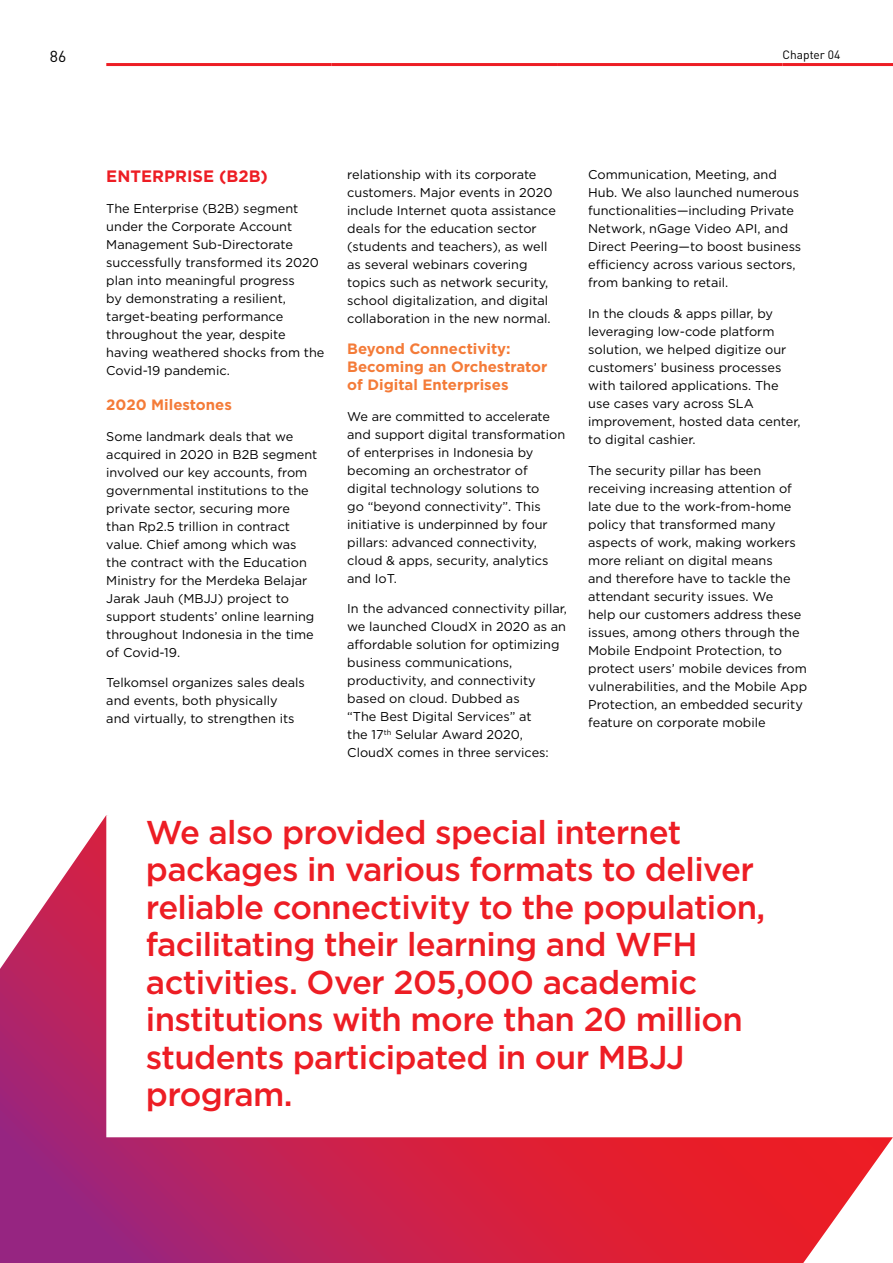
<style>
.page{position:relative;width:893px;height:1263px;background:#fff}
.page>*{position:absolute;margin:0;border:0;box-sizing:border-box;transform-origin:0 0}
.t1{font:500 33px/37.5px "Gotham";letter-spacing:-.02em;color:#ed1d24}
.t2{font:700 16.5px "Gotham";color:#ed1d24}
.t3{font:15.75px "DIN Pro";color:#000}
.t4{font:700 15px/18px "Gotham";color:#f47b38}
.t5{font:12.75px/18px "Gotham";color:#000}
.t6{font:12px "DIN Pro";color:#000}
</style>
<div class="page">
<svg style="left:0;top:815px;width:893px;height:448px;background:#cb3661"></svg>
<svg style="left:106px;top:815px;width:787px;height:322px"></svg>
<hr style="left:106px;top:63px;width:226px;height:3px;background:#ed1d24">
<hr style="left:332px;top:63px;width:225px;height:3px;background:#ed1d24">
<hr style="left:557px;top:63px;width:225px;height:3px;background:#ed1d24">
<hr style="left:782px;top:63px;width:111px;height:3px;background:#ed1d24">
<p class="t3" style="left:50px;top:46px;width:18px">86</p>
<p class="t6" style="left:782px;top:46px;width:60px">Chapter 04</p>
<p class="t2" style="left:106px;top:165px;width:163px">ENTERPRISE (B2B)</p>
<p class="t5" style="left:106px;top:199px;width:220px">The Enterprise (B2B) segment under the Corporate Account<br>Management Sub-Directorate successfully transformed its 2020 plan into meaningful progress<br>by demonstrating a resilient, target-beating performance throughout the year, despite having weathered shocks from the<br>Covid-19 pandemic.</p>
<p class="t4" style="left:106px;top:395px;width:127px">2020 Milestones</p>
<p class="t5" style="left:106px;top:427px;width:213px">Some landmark deals that we acquired in 2020 in B2B segment involved our key accounts, from governmental institutions to the private sector, securing more than Rp2.5 trillion in contract value. Chief among which was the contract with the Education<br>Ministry for the Merdeka Belajar<br>Jarak Jauh (MBJJ) project to support students’ online learning throughout Indonesia in the time of Covid-19.</p>
<p class="t5" style="left:106px;top:673px;width:200px">Telkomsel organizes sales deals and events, both physically<br>and virtually, to strengthen its</p>
<p class="t5" style="left:347px;top:165px;width:210px">relationship with its corporate customers. Major events in 2020 include Internet quota assistance deals for the education sector (students and teachers), as well as several webinars covering topics such as network security, school digitalization, and digital collaboration in the new normal.</p>
<p class="t4" style="left:347px;top:339px;width:202px">Beyond Connectivity:<br>Becoming an Orchestrator of Digital Enterprises</p>
<p class="t5" style="left:347px;top:407px;width:219px">We are committed to accelerate and support digital transformation of enterprises in Indonesia by becoming an orchestrator of digital technology solutions to<br>go “beyond connectivity”. This initiative is underpinned by four pillars: advanced connectivity, cloud &amp; apps, security, analytics and IoT.</p>
<p class="t5" style="left:347px;top:599px;width:221px">In the advanced connectivity pillar, we launched CloudX in 2020 as an affordable solution for optimizing business communications, productivity, and connectivity based on cloud. Dubbed as<br>“The Best Digital Services” at<br>the 17<sup>th</sup> Selular Award 2020,<br>CloudX comes in three services:</p>
<p class="t5" style="left:588px;top:165px;width:215px">Communication, Meeting, and<br>Hub. We also launched numerous functionalities—including Private<br>Network, nGage Video API, and<br>Direct Peering—to boost business efficiency across various sectors, from banking to retail.</p>
<p class="t5" style="left:588px;top:304px;width:214px">In the clouds &amp; apps pillar, by leveraging low-code platform solution, we helped digitize our customers’ business processes with tailored applications. The use cases vary across SLA improvement, hosted data center, to digital cashier.</p>
<p class="t5" style="left:588px;top:461px;width:220px">The security pillar has been receiving increasing attention of late due to the work-from-home policy that transformed many aspects of work, making workers more reliant on digital means<br>and therefore have to tackle the attendant security issues. We<br>help our customers address these issues, among others through the<br>Mobile Endpoint Protection, to protect users’ mobile devices from vulnerabilities, and the Mobile App<br>Protection, an embedded security feature on corporate mobile</p>
<p class="t1" style="left:146px;top:813px;width:621px">We also provided special internet packages in various formats to deliver reliable connectivity to the population, facilitating their learning and WFH activities. Over 205,000 academic institutions with more than 20 million students participated in our MBJJ program.</p>
</div>
